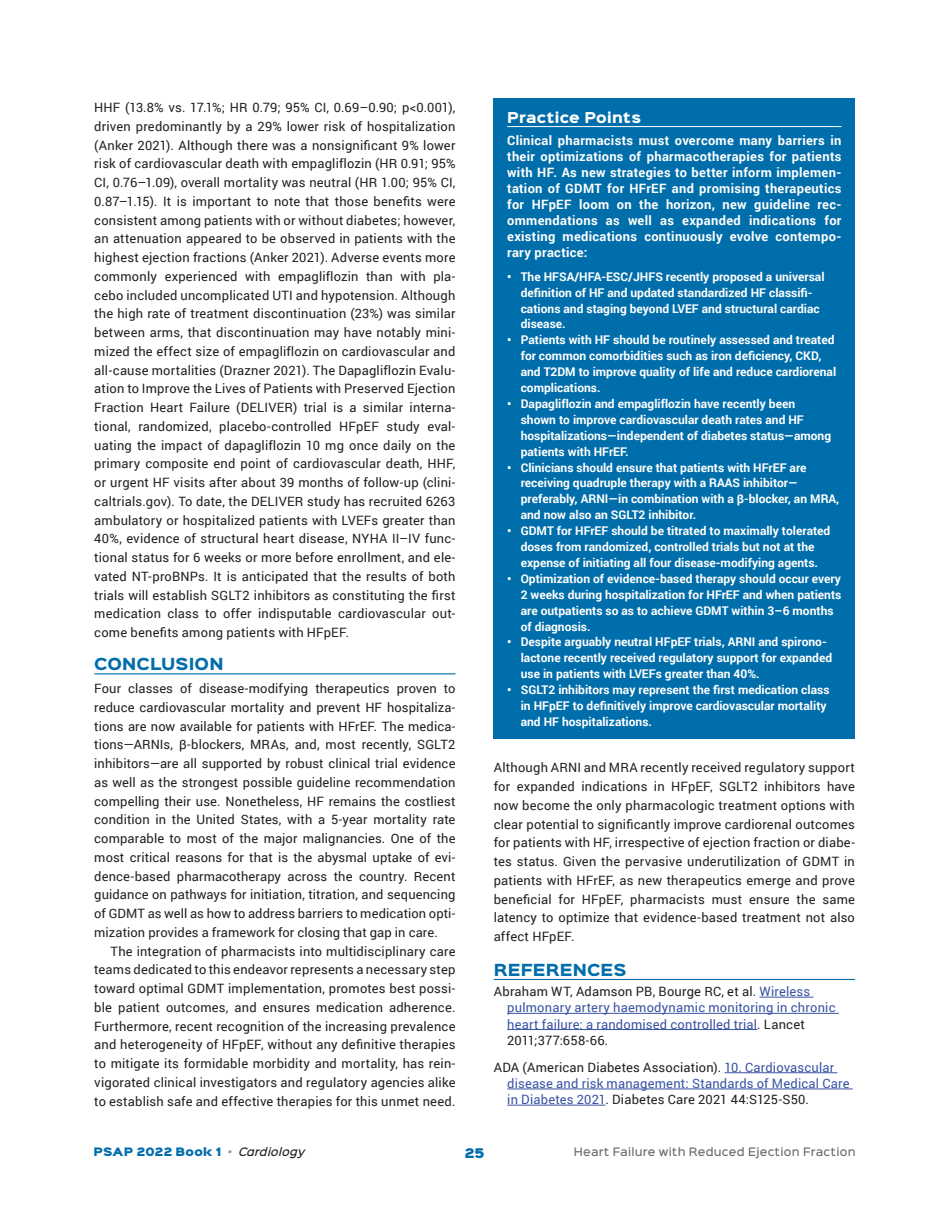
<style>
.page{position:relative;width:945px;height:1215px;background:#fff}
.page>*{position:absolute;margin:0;border:0;box-sizing:border-box;transform-origin:0 0}
.t1{font:900 15px "Sinkin Sans 800";letter-spacing:.01em;color:#006eab}
.t2{font:900 13.5px "Sinkin Sans 800";letter-spacing:.025em;color:#fff}
.t3{font:12.9px/18.8px "Roboto";letter-spacing:.015em;color:#231f20;text-align:justify}
.t4{font:700 12.9px/15.9px "Roboto";letter-spacing:.025em;color:#fff;text-align:justify}
.t5{font:12.9px/16.2px "Roboto";letter-spacing:.015em;color:#3853a3}
.t6{font:700 12px/15.9px "Roboto";color:#fff}
.t7{font:12px "Sinkin Sans 900 X Black";color:#006eab}
.t8{font:500 10.5px "Sinkin Sans 500";letter-spacing:.025em;color:#6c6d70}
.t9{font:10.5px "Sinkin Sans 900 X Black";letter-spacing:.03em;color:#006eab}
.s1{color:#231f20}
.s2{font-family:"Sinkin Sans 500";font-weight:500;font-style:italic;color:#939598}
.s3{font-family:"Sinkin Sans 500";font-weight:500;font-style:italic;color:#231f20}
</style>
<div class="page">
<hr style="left:494px;top:979px;width:361px;height:1px;background:#006eab">
<hr style="left:759px;top:997px;width:55px;height:1px;background:#3853a3">
<hr style="left:507px;top:1013px;width:332px;height:1px;background:#3853a3">
<hr style="left:507px;top:1029px;width:250px;height:1px;background:#3853a3">
<hr style="left:725px;top:1072px;width:112px;height:1px;background:#3853a3">
<hr style="left:507px;top:1089px;width:346px;height:1px;background:#3853a3">
<hr style="left:507px;top:1105px;width:98px;height:1px;background:#3853a3">
<hr style="left:94px;top:673px;width:361px;height:1px;background:#006eab">
<div style="left:494px;top:99px;width:361px;height:640px;background:#006eab"></div>
<hr style="left:507px;top:126px;width:334px;height:1px;background:#fff">
<p class="t3" style="left:94px;top:98px;width:363px">HHF (13.8% vs. 17.1%; HR 0.79; 95% CI, 0.69–0.90; p&lt;0.001), driven predominantly by a 29% lower risk of hospitalization (Anker 2021). Although there was a nonsignificant 9% lower risk of cardiovascular death with empagliflozin (HR 0.91; 95% CI, 0.76–1.09), overall mortality was neutral (HR 1.00; 95% CI, 0.87–1.15). It is important to note that those benefits were consistent among patients with or without diabetes; however, an attenuation appeared to be observed in patients with the highest ejection fractions (Anker 2021). Adverse events more commonly experienced with empagliflozin than with pla&shy;cebo included uncomplicated UTI and hypotension. Although the high rate of treatment discontinuation (23%) was similar between arms, that discontinuation may have notably mini&shy;mized the effect size of empagliflozin on cardiovascular and all-cause mortalities (Drazner 2021). The Dapagliflozin Evalu&shy;ation to Improve the Lives of Patients with Preserved Ejection Fraction Heart Failure (DELIVER) trial is a similar interna&shy;tional, randomized, placebo-controlled HFpEF study eval&shy;uating the impact of dapagliflozin 10 mg once daily on the primary composite end point of cardiovascular death, HHF, or urgent HF visits after about 39 months of follow-up (clini&shy;caltrials.gov). To date, the DELIVER study has recruited 6263 ambulatory or hospitalized patients with LVEFs greater than 40%, evidence of structural heart disease, NYHA II–IV func&shy;tional status for 6 weeks or more before enrollment, and ele&shy;vated NT-proBNPs. It is anticipated that the results of both trials will establish SGLT2 inhibitors as constituting the first medication class to offer indisputable cardiovascular out&shy;come benefits among patients with HFpEF.</p>
<p class="t1" style="left:94px;top:656px;width:131px">CONCLUSION</p>
<p class="t3" style="left:94px;top:679px;width:363px">Four classes of disease-modifying therapeutics proven to reduce cardiovascular mortality and prevent HF hospitaliza&shy;tions are now available for patients with HFrEF. The medica&shy;tions—ARNIs, β-blockers, MRAs, and, most recently, SGLT2 inhibitors—are all supported by robust clinical trial evidence as well as the strongest possible guideline recommendation compelling their use. Nonetheless, HF remains the costliest condition in the United States, with a 5-year mortality rate comparable to most of the major malignancies. One of the most critical reasons for that is the abysmal uptake of evi&shy;dence-based pharmacotherapy across the country. Recent guidance on pathways for initiation, titration, and sequencing of GDMT as well as how to address barriers to medication opti&shy;mization provides a framework for closing that gap in care.</p>
<p class="t3" style="left:94px;top:941px;width:363px;text-indent:16px">The integration of pharmacists into multidisciplinary care teams dedicated to this endeavor represents a necessary step toward optimal GDMT implementation, promotes best possi&shy;ble patient outcomes, and ensures medication adherence.<br>Furthermore, recent recognition of the increasing prevalence and heterogeneity of HFpEF, without any definitive therapies to mitigate its formidable morbidity and mortality, has rein&shy;vigorated clinical investigators and regulatory agencies alike to establish safe and effective therapies for this unmet need.</p>
<p class="t2" style="left:507px;top:110px;width:135px">Practice Points</p>
<p class="t4" style="left:507px;top:132px;width:336px">Clinical pharmacists must overcome many barriers in their optimizations of pharmacotherapies for patients with HF. As new strategies to better inform implemen&shy;tation of GDMT for HFrEF and promising therapeutics for HFpEF loom on the horizon, new guideline rec&shy;ommendations as well as expanded indications for existing medications continuously evolve contempo&shy;rary practice:</p>
<p class="t6" style="left:521px;top:268px;width:305px;text-indent:-14px">• The HFSA/HFA-ESC/JHFS recently proposed a universal definition of HF and updated standardized HF classifi&shy;cations and staging beyond LVEF and structural cardiac disease.</p>
<p class="t6" style="left:521px;top:332px;width:317px;text-indent:-14px">• Patients with HF should be routinely assessed and treated for common comorbidities such as iron deficiency, CKD, and T2DM to improve quality of life and reduce cardiorenal complications.</p>
<p class="t6" style="left:521px;top:395px;width:312px;text-indent:-14px">• Dapagliflozin and empagliflozin have recently been shown to improve cardiovascular death rates and HF hospitalizations—independent of diabetes status—among patients with HFrEF.</p>
<p class="t6" style="left:521px;top:459px;width:320px;text-indent:-14px">• Clinicians should ensure that patients with HFrEF are receiving quadruple therapy with a RAAS inhibitor— preferably, ARNI—in combination with a β-blocker, an MRA, and now also an SGLT2 inhibitor.</p>
<p class="t6" style="left:507px;top:522px;width:325px;text-align:center">• GDMT for HFrEF should be titrated to maximally tolerated doses from randomized, controlled trials but not at the expense of initiating all four disease-modifying agents.</p>
<p class="t6" style="left:521px;top:570px;width:322px;text-indent:-14px">• Optimization of evidence-based therapy should occur every 2 weeks during hospitalization for HFrEF and when patients are outpatients so as to achieve GDMT within 3–6 months of diagnosis.</p>
<p class="t6" style="left:521px;top:634px;width:313px;text-indent:-14px">• Despite arguably neutral HFpEF trials, ARNI and spirono&shy;lactone recently received regulatory support for expanded use in patients with LVEFs greater than 40%.</p>
<p class="t6" style="left:521px;top:681px;width:310px;text-indent:-14px">• SGLT2 inhibitors may represent the first medication class in HFpEF to definitively improve cardiovascular mortality and HF hospitalizations.</p>
<p class="t3" style="left:494px;top:758px;width:363px">Although ARNI and MRA recently received regulatory support for expanded indications in HFpEF, SGLT2 inhibitors have now become the only pharmacologic treatment options with clear potential to significantly improve cardiorenal outcomes for patients with HF, irrespective of ejection fraction or diabe&shy;tes status. Given the pervasive underutilization of GDMT in patients with HFrEF, as new therapeutics emerge and prove beneficial for HFpEF, pharmacists must ensure the same latency to optimize that evidence-based treatment not also affect HFpEF.</p>
<p class="t1" style="left:494px;top:962px;width:134px">REFERENCES</p>
<p class="t5" style="left:507px;top:983px;width:330px;text-indent:-13px"><span class="s1">Abraham WT, Adamson PB, Bourge RC, et al.</span> Wireless pulmonary artery haemodynamic monitoring in chronic heart failure: a randomised controlled trial<span class="s1">. Lancet 2011;377:658-66.</span></p>
<p class="t5" style="left:507px;top:1059px;width:344px;text-indent:-14px"><span class="s1">ADA (American Diabetes Association).</span> 10. Cardiovascular disease and risk management: Standards of Medical Care in Diabetes 2021<span class="s1">. Diabetes Care 2021 44:S125-S50.</span></p>
<p class="t9" style="left:93px;top:1147px;width:213px">PSAP 2022 Book 1 <span class="s2">•</span> <span class="s3">Cardiology</span></p>
<p class="t7" style="left:465px;top:1146px;width:21px">25</p>
<p class="t8" style="left:574px;top:1143px;width:283px">Heart Failure with Reduced Ejection Fraction</p>
</div>
